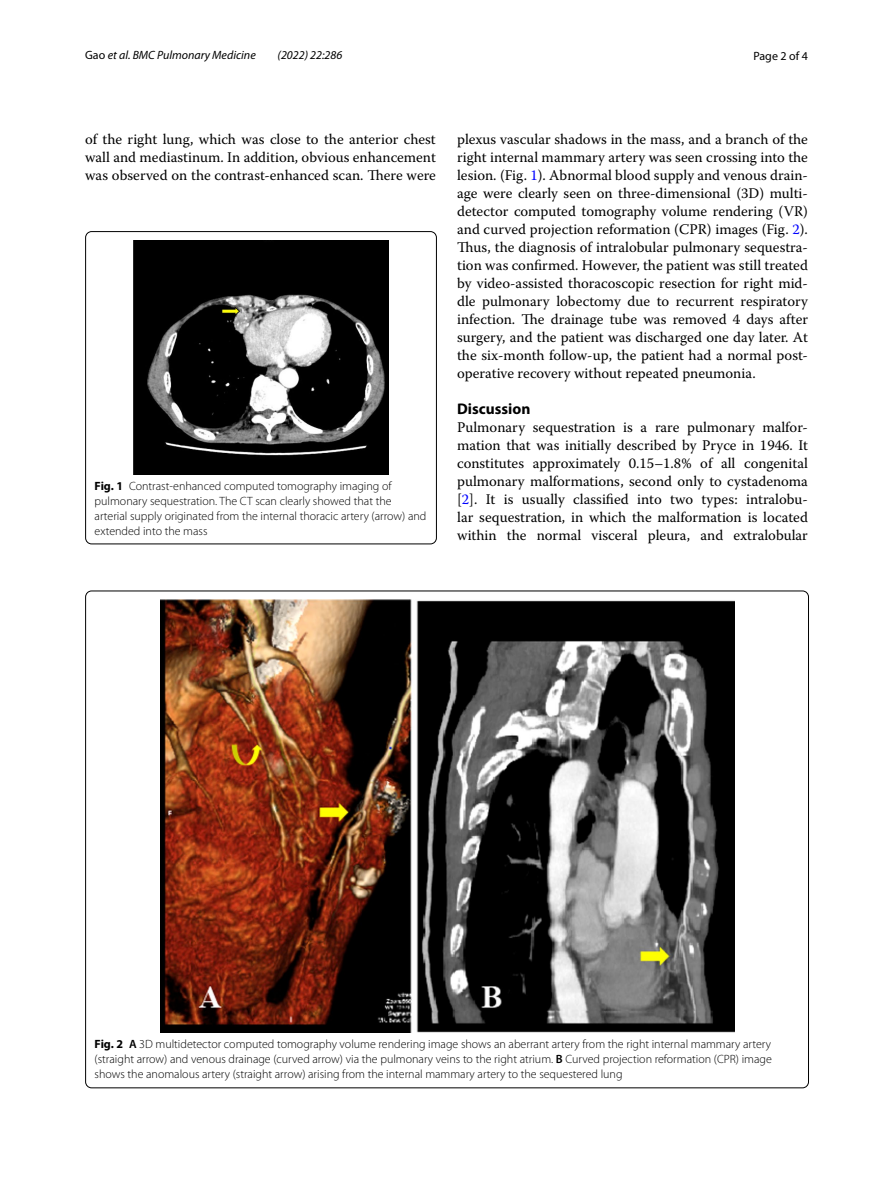
<style>
.page{position:relative;width:893px;height:1187px;background:#fff}
.page>*{position:absolute;margin:0;border:0;box-sizing:border-box;transform-origin:0 0}
.t1{font:700 15.45px "Myriad Pro";color:#000}
.t2{font:14.7px/18px "Warnock Pro";color:#000;text-align:justify}
.t3{font:300 12px/15px "Myriad Pro";color:#000}
.t4{font:italic 12px "Myriad Pro";color:#000}
.t5{font:12px "Myriad Pro";color:#000}
.s1{font-style:normal}
.s2{color:#00f}
.s3{font-weight:700}
.s4{font-weight:600}
</style>
<div class="page">
<img style="left:133px;top:240px;width:256px;height:234px">
<div style="left:85px;top:231px;width:352px;height:313px;border:1px solid #000;border-radius:6px"></div>
<img style="left:160px;top:600px;width:574px;height:432px">
<p class="t4" style="left:85px;top:48px;width:172px"><span class="s1">Gao</span> et al. BMC Pulmonary Medicine</p>
<p class="t4" style="left:278px;top:48px;width:66px">(2022) 22:286</p>
<p class="t5" style="left:753px;top:48px;width:56px">Page 2 of 4</p>
<p class="t2" style="left:85px;top:130px;width:352px">of the right lung, which was close to the anterior chest wall and mediastinum. In addition, obvious enhancement was observed on the contrast-enhanced scan. There were</p>
<p class="t2" style="left:457px;top:130px;width:352px">plexus vascular shadows in the mass, and a branch of the right internal mammary artery was seen crossing into the lesion. (Fig. <span class="s2">1</span>). Abnormal blood supply and venous drain&shy;age were clearly seen on three-dimensional (3D) multi&shy;detector computed tomography volume rendering (VR) and curved projection reformation (CPR) images (Fig. <span class="s2">2</span>).<br>Thus, the diagnosis of intralobular pulmonary sequestra&shy;tion was confirmed. However, the patient was still treated by video-assisted thoracoscopic resection for right mid&shy;dle pulmonary lobectomy due to recurrent respiratory infection. The drainage tube was removed 4 days after surgery, and the patient was discharged one day later. At the six-month follow-up, the patient had a normal post&shy;operative recovery without repeated pneumonia.</p>
<p class="t1" style="left:457px;top:398px;width:75px">Discussion</p>
<p class="t2" style="left:457px;top:418px;width:352px">Pulmonary sequestration is a rare pulmonary malfor&shy;mation that was initially described by Pryce in 1946. It constitutes approximately 0.15–1.8% of all congenital pulmonary malformations, second only to cystadenoma [<span class="s2">2</span>]. It is usually classified into two types: intralobu&shy;lar sequestration, in which the malformation is located within the normal visceral pleura, and extralobular</p>
<p class="t3" style="left:95px;top:478px;width:333px"><span class="s3">Fig. 1</span> Contrast-enhanced computed tomography imaging of pulmonary sequestration. The CT scan clearly showed that the arterial supply originated from the internal thoracic artery (arrow) and extended into the mass</p>
<p class="t3" style="left:95px;top:1036px;width:679px;text-align:justify"><span class="s3">Fig. 2</span> <span class="s4">A</span> 3D multidetector computed tomography volume rendering image shows an aberrant artery from the right internal mammary artery (straight arrow) and venous drainage (curved arrow) via the pulmonary veins to the right atrium. <span class="s4">B</span> Curved projection reformation (CPR) image shows the anomalous artery (straight arrow) arising from the internal mammary artery to the sequestered lung</p>
</div>
